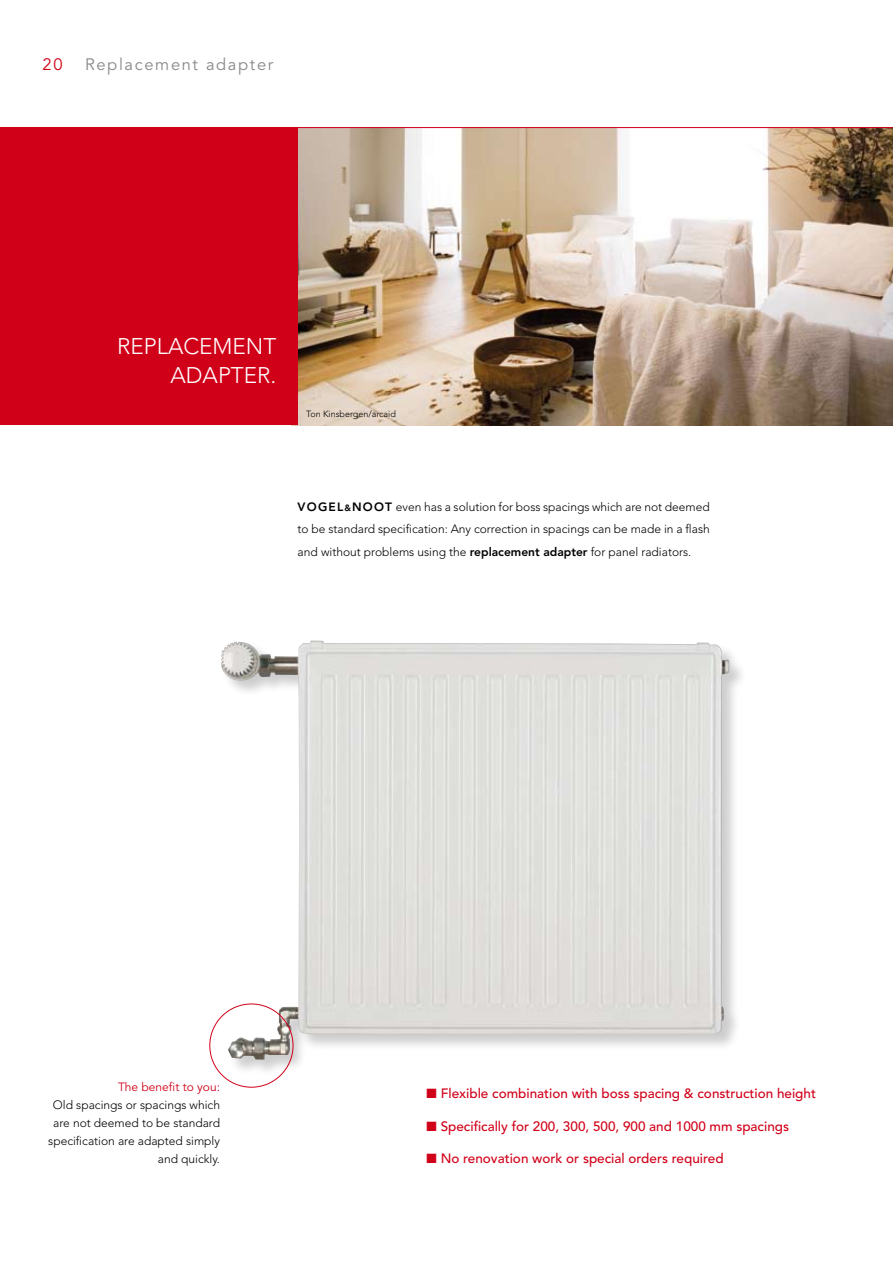
<style>
.page{position:relative;width:893px;height:1263px;background:#fff}
.page>*{position:absolute;margin:0;border:0;box-sizing:border-box;transform-origin:0 0}
.t1{font:300 22.5px/28.5px "Avenir LTCE";color:#fff;text-align:right}
.t2{font:16.5px "Avenir";letter-spacing:.1em;color:#87888a}
.t3{font:16.5px "Avenir";color:#d10019}
.t4{font:500 13.5px "Avenir";color:#d10019}
.t5{font:300 12px/18px "Avenir";color:#000;text-align:justify}
.t6{font:12px "Avenir";color:#d10019}
.t7{font:300 9px "Avenir";color:#000}
.s1{font-weight:800}
.s2{font-weight:800;font-size:9px}
</style>
<div class="page">
<img style="left:298px;top:128px;width:595px;height:297px">
<div style="left:220px;top:640px;width:526px;height:437px;background:#000;opacity:.2"></div>
<img style="left:221px;top:641px;width:508px;height:418px">
<div style="left:0;top:128px;width:298px;height:297px;background:#d10019"></div>
<hr style="left:0;top:127px;width:893px;height:1px;background:#d10019">
<h2 class="t3" style="left:43px;top:55px;width:21px">20</h2>
<h2 class="t2" style="left:85px;top:55px;width:190px">Replacement adapter</h2>
<h1 class="t1" style="left:117px;top:332px;width:161px">REPLACEMENT<br>ADAPTER.</h1>
<p class="t7" style="left:306px;top:408px;width:91px">Ton Kinsbergen/arcaid</p>
<p class="t5" style="left:298px;top:495px;width:414px;line-height:22.5px"><span class="s1">Vogel</span><span class="s2">&amp;</span><span class="s1">Noot</span> even has a solution for boss spacings which are not deemed to be standard specification: Any correction in spacings can be made in a flash and without problems using the <span class="s1">replacement adapter</span> for panel radiators.</p>
<p class="t6" style="left:118px;top:1080px;width:104px">The benefit to you:</p>
<p class="t5" style="left:48px;top:1096px;width:173px;text-align:right">Old spacings or spacings which are not deemed to be standard specification are adapted simply and quickly.</p>
<p class="t4" style="left:427px;top:1086px;width:391px">■ Flexible combination with boss spacing &amp; construction height</p>
<p class="t4" style="left:427px;top:1118px;width:364px">■ Specifically for 200, 300, 500, 900 and 1000 mm spacings</p>
<p class="t4" style="left:427px;top:1150px;width:298px">■ No renovation work or special orders required</p>
</div>
